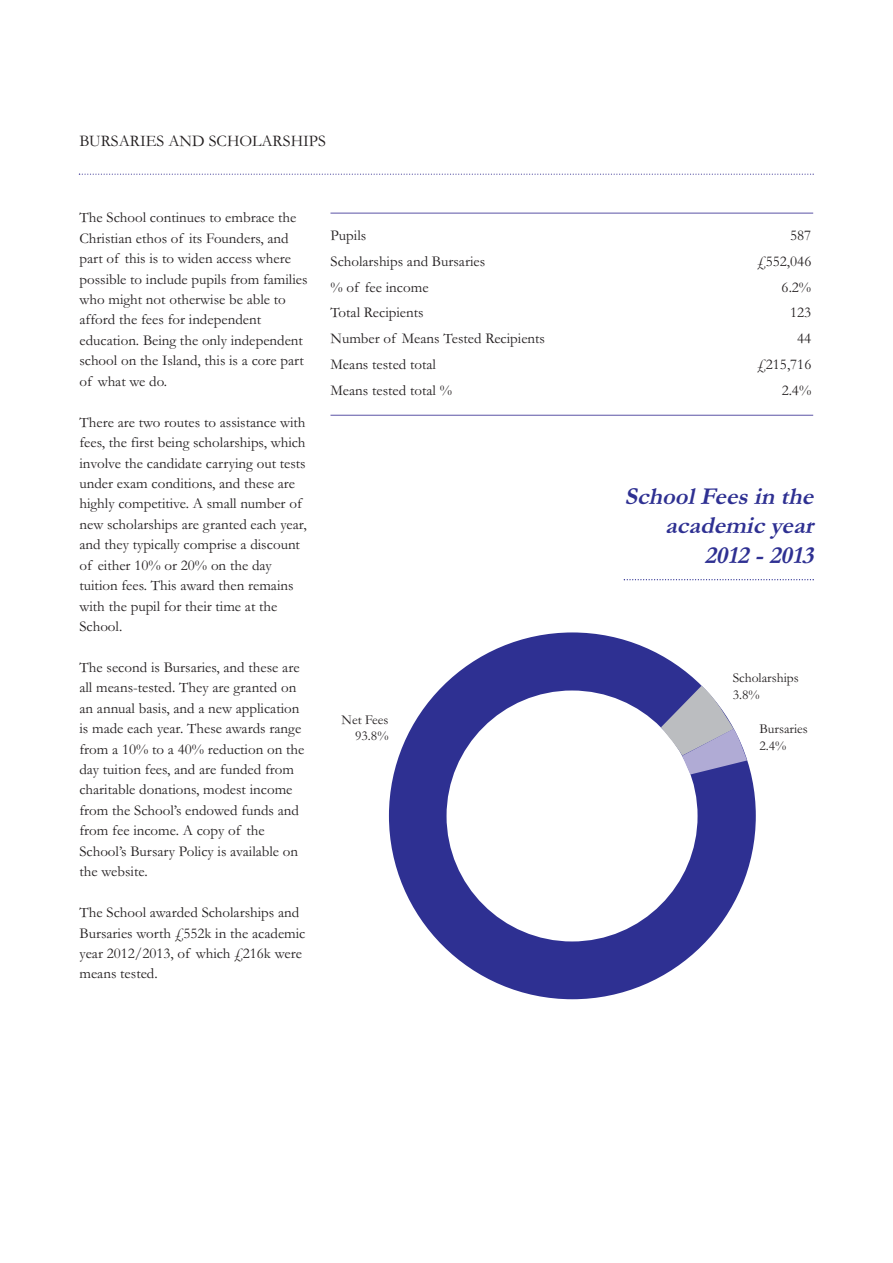
<style>
.page{position:relative;width:893px;height:1263px;background:#fff}
.page>*{position:absolute;margin:0;border:0;box-sizing:border-box;transform-origin:0 0}
.t1{font:italic 700 24.45px/29.4px "Garamond";color:#2e3092;text-align:right}
.t2{font:16.35px "Garamond";color:#231f20}
.t3{font:15px/20.4px "Garamond";color:#231f20}
.t4{font:13.65px/16.4px "Garamond";color:#231f20}
</style>
<div class="page">
<div style="left:389px;top:632px;width:367px;height:367px;background:#2e3092;border-radius:50%"></div>
<svg style="left:79px;top:174px;width:735px;height:1px"></svg>
<svg style="left:624px;top:579px;width:190px;height:1px"></svg>
<hr style="left:330px;top:212px;width:483px;height:2px;background:#8781bd">
<hr style="left:330px;top:415px;width:483px;height:1px;background:#8781bd">
<div style="left:446px;top:691px;width:251px;height:250px;background:#fff;border-radius:50%"></div>
<svg style="left:661px;top:676px;width:86px;height:99px"></svg>
<p class="t2" style="left:79px;top:135px;width:248px">BURSARIES AND SCHOLARSHIPS</p>
<p class="t3" style="left:79px;top:209px;width:229px">The School continues to embrace the Christian ethos of its Founders, and part of this is to widen access where possible to include pupils from families who might not otherwise be able to afford the fees for independent education. Being the only independent school on the Island, this is a core part of what we do.</p>
<p class="t3" style="left:79px;top:413px;width:229px">There are two routes to assistance with fees, the first being scholarships, which involve the candidate carrying out tests under exam conditions, and these are highly competitive. A small number of new scholarships are granted each year, and they typically comprise a discount of either 10% or 20% on the day tuition fees. This award then remains with the pupil for their time at the School.</p>
<p class="t3" style="left:79px;top:659px;width:226px">The second is Bursaries, and these are all means-tested. They are granted on an annual basis, and a new application is made each year. These awards range from a 10% to a 40% reduction on the day tuition fees, and are funded from charitable donations, modest income from the School’s endowed funds and from fee income. A copy of the School’s Bursary Policy is available on the website.</p>
<p class="t3" style="left:79px;top:904px;width:227px">The School awarded Scholarships and<br>Bursaries worth £552k in the academic year 2012/2013, of which £216k were means tested.</p>
<p class="t3" style="left:330px;top:227px;width:37px">Pupils</p>
<p class="t3" style="left:790px;top:227px;width:23px">587</p>
<p class="t3" style="left:330px;top:253px;width:156px">Scholarships and Bursaries</p>
<p class="t3" style="left:757px;top:253px;width:56px">£552,046</p>
<p class="t3" style="left:330px;top:278px;width:100px">% of fee income</p>
<p class="t3" style="left:782px;top:278px;width:31px">6.2%</p>
<p class="t3" style="left:330px;top:304px;width:95px">Total Recipients</p>
<p class="t3" style="left:790px;top:304px;width:23px">123</p>
<p class="t3" style="left:330px;top:330px;width:216px">Number of Means Tested Recipients</p>
<p class="t3" style="left:797px;top:330px;width:16px">44</p>
<p class="t3" style="left:330px;top:356px;width:107px">Means tested total</p>
<p class="t3" style="left:757px;top:356px;width:56px">£215,716</p>
<p class="t3" style="left:330px;top:382px;width:123px">Means tested total %</p>
<p class="t3" style="left:782px;top:382px;width:31px">2.4%</p>
<h1 class="t1" style="left:624px;top:483px;width:195px">School Fees in the academic year<br>2012 - 2013</h1>
<p class="t4" style="left:733px;top:671px;width:68px">Scholarships<br>3.8%</p>
<p class="t4" style="left:342px;top:713px;width:48px;text-align:right">Net Fees<br>93.8%</p>
<p class="t4" style="left:759px;top:722px;width:50px">Bursaries<br>2.4%</p>
</div>
